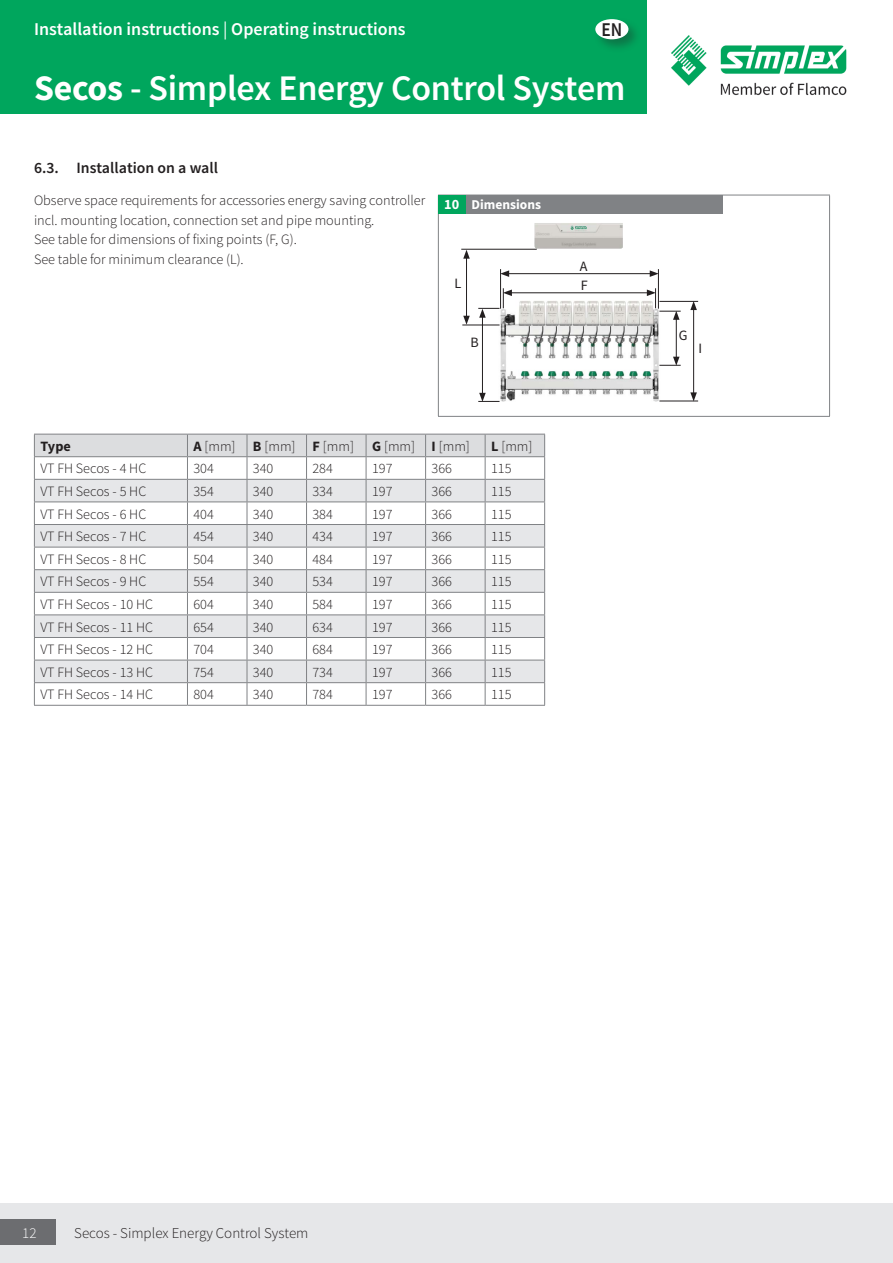
<style>
.page{position:relative;width:893px;height:1263px;background:#fff}
.page>*{position:absolute;margin:0;border:0;box-sizing:border-box;transform-origin:0 0}
.t1{font:600 36px "Source Sans Pro";letter-spacing:-.005em;color:#fff}
.t2{font:600 19.5px "Source Sans Pro";color:#231f20;scale:.9 1}
.t3{font:600 18px "Source Sans Pro";color:#fff}
.t4{font:600 15.75px "Source Sans Pro";color:#231f20}
.t5{font:300 15px "Source Sans Pro";color:#231f20}
.t6{font:300 15px "Source Sans Pro";color:#fff}
.t7{font:300 14.25px/19.5px "Source Sans Pro";color:#231f20}
.t8{font:14.25px "Source Sans Pro";color:#231f20}
.t9{font:700 14.25px "Source Sans Pro";color:#231f20}
.t10{font:700 14.25px "Source Sans Pro";color:#fff}
.t11{font:700 13.5px "Source Sans Pro";color:#fff}
.s1{font-weight:400}
.s2{font-weight:700}
</style>
<div class="page">
<img style="left:672px;top:35px;width:174px;height:61px">
<div style="left:0;top:0;width:646px;height:114px;background:#00a65d"></div>
<div style="left:593px;top:17px;width:49px;height:36px;background:#231f20;opacity:.35"></div>
<div style="left:595px;top:19px;width:33px;height:20px;background:#fff;border-radius:50%"></div>
<div style="left:0;top:1203px;width:893px;height:60px;background:#e6e7e9"></div>
<div style="left:0;top:1219px;width:55px;height:26px;background:#6c6d70"></div>
<hr style="left:438px;top:195px;width:392px;height:1px;background:#808285">
<hr style="left:438px;top:195px;width:1px;height:221px;background:#808285">
<hr style="left:829px;top:195px;width:1px;height:221px;background:#808285">
<hr style="left:438px;top:416px;width:392px;height:1px;background:#808285">
<div style="left:439px;top:195px;width:27px;height:18px;background:#00a65d"></div>
<div style="left:466px;top:195px;width:256px;height:18px;background:#808285"></div>
<img style="left:467px;top:269px;width:232px;height:133px">
<hr style="left:507px;top:273px;width:145px;height:1px;background:#231f20">
<svg style="left:501px;top:270px;width:8px;height:7px"></svg>
<svg style="left:650px;top:270px;width:8px;height:7px"></svg>
<hr style="left:500px;top:269px;width:1px;height:40px;background:#231f20">
<hr style="left:658px;top:269px;width:1px;height:40px;background:#231f20">
<hr style="left:509px;top:292px;width:140px;height:1px;background:#231f20">
<hr style="left:676px;top:317px;width:1px;height:42px;background:#231f20">
<svg style="left:659px;top:357px;width:22px;height:9px"></svg>
<svg style="left:647px;top:288px;width:34px;height:32px"></svg>
<hr style="left:693px;top:308px;width:1px;height:87px;background:#231f20">
<svg style="left:690px;top:392px;width:7px;height:9px"></svg>
<svg style="left:690px;top:302px;width:7px;height:8px"></svg>
<hr style="left:659px;top:401px;width:39px;height:1px;background:#231f20">
<hr style="left:659px;top:301px;width:39px;height:1px;background:#231f20">
<hr style="left:482px;top:315px;width:1px;height:80px;background:#231f20">
<svg style="left:478px;top:393px;width:22px;height:9px"></svg>
<hr style="left:462px;top:325px;width:38px;height:1px;background:#231f20">
<img style="left:534px;top:223px;width:89px;height:26px">
<hr style="left:461px;top:249px;width:76px;height:1px;background:#231f20">
<hr style="left:466px;top:256px;width:1px;height:62px;background:#231f20">
<svg style="left:463px;top:316px;width:7px;height:9px"></svg>
<svg style="left:463px;top:250px;width:7px;height:9px"></svg>
<svg style="left:478px;top:288px;width:34px;height:30px"></svg>
<hr style="left:247px;top:705px;width:60px;height:1px;background:#808285">
<hr style="left:366px;top:705px;width:60px;height:1px;background:#808285">
<hr style="left:426px;top:705px;width:59px;height:1px;background:#808285">
<hr style="left:485px;top:705px;width:60px;height:1px;background:#808285">
<hr style="left:34px;top:705px;width:153px;height:1px;background:#808285">
<hr style="left:187px;top:705px;width:60px;height:1px;background:#808285">
<hr style="left:307px;top:705px;width:59px;height:1px;background:#808285">
<svg style="left:34px;top:434px;width:511px;height:271px"></svg>
<p class="t3" style="left:34px;top:17px;width:373px">Installation instructions <span class="s1">|</span> Operating instructions</p>
<h2 class="t2" style="left:601px;top:17px;width:25px">EN</h2>
<h1 class="t1" style="left:34px;top:65px;width:593px"><span class="s2">Secos</span> - Simplex Energy Control System</h1>
<p class="t4" style="left:34px;top:158px;width:186px">6.3. Installation on a wall</p>
<p class="t7" style="left:34px;top:191px;width:393px">Observe space requirements for accessories energy saving controller incl. mounting location, connection set and pipe mounting.<br>See table for dimensions of fixing points (F, G).</p>
<p class="t7" style="left:34px;top:249px;width:211px">See table for minimum clearance (L).</p>
<p class="t10" style="left:444px;top:195px;width:17px">10</p>
<p class="t11" style="left:472px;top:195px;width:71px">Dimensions</p>
<p class="t8" style="left:454px;top:274px;width:8px">L</p>
<p class="t8" style="left:470px;top:333px;width:10px">B</p>
<p class="t9" style="left:40px;top:437px;width:32px">Type</p>
<p class="t7" style="left:193px;top:436px;width:44px"><span class="s2">A</span> [mm]</p>
<p class="t7" style="left:253px;top:436px;width:44px"><span class="s2">B</span> [mm]</p>
<p class="t7" style="left:312px;top:436px;width:43px"><span class="s2">F</span> [mm]</p>
<p class="t7" style="left:372px;top:436px;width:45px"><span class="s2">G</span> [mm]</p>
<p class="t7" style="left:432px;top:436px;width:40px"><span class="s2">I</span> [mm]</p>
<p class="t7" style="left:491px;top:436px;width:43px"><span class="s2">L</span> [mm]</p>
<p class="t7" style="left:40px;top:459px;width:107px">VT FH Secos - 4 HC</p>
<p class="t7" style="left:193px;top:459px;width:22px">304</p>
<p class="t7" style="left:253px;top:459px;width:22px">340</p>
<p class="t7" style="left:312px;top:459px;width:22px">284</p>
<p class="t7" style="left:372px;top:459px;width:22px">197</p>
<p class="t7" style="left:432px;top:459px;width:22px">366</p>
<p class="t7" style="left:491px;top:459px;width:22px">115</p>
<p class="t7" style="left:40px;top:482px;width:107px">VT FH Secos - 5 HC</p>
<p class="t7" style="left:193px;top:482px;width:22px">354</p>
<p class="t7" style="left:253px;top:482px;width:22px">340</p>
<p class="t7" style="left:312px;top:482px;width:22px">334</p>
<p class="t7" style="left:372px;top:482px;width:22px">197</p>
<p class="t7" style="left:432px;top:482px;width:22px">366</p>
<p class="t7" style="left:491px;top:482px;width:22px">115</p>
<p class="t7" style="left:40px;top:504px;width:107px">VT FH Secos - 6 HC</p>
<p class="t7" style="left:193px;top:504px;width:22px">404</p>
<p class="t7" style="left:253px;top:504px;width:22px">340</p>
<p class="t7" style="left:312px;top:504px;width:22px">384</p>
<p class="t7" style="left:372px;top:504px;width:22px">197</p>
<p class="t7" style="left:432px;top:504px;width:22px">366</p>
<p class="t7" style="left:491px;top:504px;width:22px">115</p>
<p class="t7" style="left:40px;top:527px;width:107px">VT FH Secos - 7 HC</p>
<p class="t7" style="left:193px;top:527px;width:22px">454</p>
<p class="t7" style="left:253px;top:527px;width:22px">340</p>
<p class="t7" style="left:312px;top:527px;width:22px">434</p>
<p class="t7" style="left:372px;top:527px;width:22px">197</p>
<p class="t7" style="left:432px;top:527px;width:22px">366</p>
<p class="t7" style="left:491px;top:527px;width:22px">115</p>
<p class="t7" style="left:40px;top:549px;width:107px">VT FH Secos - 8 HC</p>
<p class="t7" style="left:193px;top:549px;width:22px">504</p>
<p class="t7" style="left:253px;top:549px;width:22px">340</p>
<p class="t7" style="left:312px;top:549px;width:22px">484</p>
<p class="t7" style="left:372px;top:549px;width:22px">197</p>
<p class="t7" style="left:432px;top:549px;width:22px">366</p>
<p class="t7" style="left:491px;top:549px;width:22px">115</p>
<p class="t7" style="left:40px;top:572px;width:107px">VT FH Secos - 9 HC</p>
<p class="t7" style="left:193px;top:572px;width:22px">554</p>
<p class="t7" style="left:253px;top:572px;width:22px">340</p>
<p class="t7" style="left:312px;top:572px;width:22px">534</p>
<p class="t7" style="left:372px;top:572px;width:22px">197</p>
<p class="t7" style="left:432px;top:572px;width:22px">366</p>
<p class="t7" style="left:491px;top:572px;width:22px">115</p>
<p class="t7" style="left:40px;top:594px;width:114px">VT FH Secos - 10 HC</p>
<p class="t7" style="left:193px;top:594px;width:22px">604</p>
<p class="t7" style="left:253px;top:594px;width:22px">340</p>
<p class="t7" style="left:312px;top:594px;width:22px">584</p>
<p class="t7" style="left:372px;top:594px;width:22px">197</p>
<p class="t7" style="left:432px;top:594px;width:22px">366</p>
<p class="t7" style="left:491px;top:594px;width:22px">115</p>
<p class="t7" style="left:40px;top:617px;width:114px">VT FH Secos - 11 HC</p>
<p class="t7" style="left:193px;top:617px;width:22px">654</p>
<p class="t7" style="left:253px;top:617px;width:22px">340</p>
<p class="t7" style="left:312px;top:617px;width:22px">634</p>
<p class="t7" style="left:372px;top:617px;width:22px">197</p>
<p class="t7" style="left:432px;top:617px;width:22px">366</p>
<p class="t7" style="left:491px;top:617px;width:22px">115</p>
<p class="t7" style="left:40px;top:640px;width:114px">VT FH Secos - 12 HC</p>
<p class="t7" style="left:193px;top:640px;width:22px">704</p>
<p class="t7" style="left:253px;top:640px;width:22px">340</p>
<p class="t7" style="left:312px;top:640px;width:22px">684</p>
<p class="t7" style="left:372px;top:640px;width:22px">197</p>
<p class="t7" style="left:432px;top:640px;width:22px">366</p>
<p class="t7" style="left:491px;top:640px;width:22px">115</p>
<p class="t7" style="left:40px;top:662px;width:114px">VT FH Secos - 13 HC</p>
<p class="t7" style="left:193px;top:662px;width:22px">754</p>
<p class="t7" style="left:253px;top:662px;width:22px">340</p>
<p class="t7" style="left:312px;top:662px;width:22px">734</p>
<p class="t7" style="left:372px;top:662px;width:22px">197</p>
<p class="t7" style="left:432px;top:662px;width:22px">366</p>
<p class="t7" style="left:491px;top:662px;width:22px">115</p>
<p class="t7" style="left:40px;top:685px;width:114px">VT FH Secos - 14 HC</p>
<p class="t7" style="left:193px;top:685px;width:22px">804</p>
<p class="t7" style="left:253px;top:685px;width:22px">340</p>
<p class="t7" style="left:312px;top:685px;width:22px">784</p>
<p class="t7" style="left:372px;top:685px;width:22px">197</p>
<p class="t7" style="left:432px;top:685px;width:22px">366</p>
<p class="t7" style="left:491px;top:685px;width:22px">115</p>
<p class="t8" style="left:580px;top:258px;width:9px">A</p>
<p class="t8" style="left:581px;top:277px;width:8px">F</p>
<p class="t8" style="left:679px;top:327px;width:10px">G</p>
<p class="t8" style="left:698px;top:339px;width:5px">I</p>
<p class="t6" style="left:22px;top:1224px;width:16px">12</p>
<p class="t5" style="left:74px;top:1224px;width:236px">Secos - Simplex Energy Control System</p>
</div>
